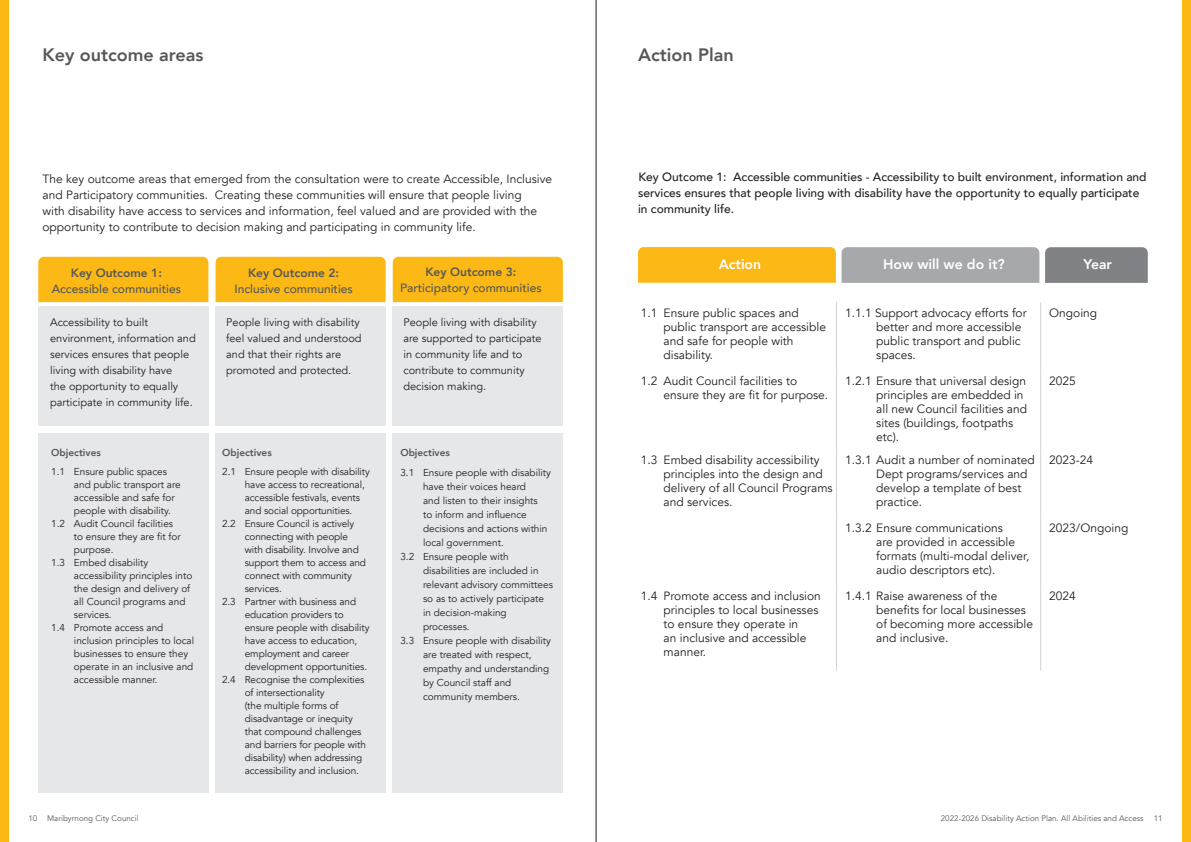
<style>
.page{position:relative;width:1191px;height:842px;background:#fff}
.page>*{position:absolute;margin:0;border:0;box-sizing:border-box;transform-origin:0 0}
.H1_Number{font:800 18px "Avenir";color:#57585a}
.t1{font:800 14px "Avenir";color:#fff}
.t2{font:12px/14px "Avenir";color:#231f20}
.t3{font:500 12px/16px "Avenir";color:#231f20}
.t4{font:500 12px "Avenir";color:#57585a}
.t5{font:800 12px "Avenir";color:#57585a}
.t6{font:11px/16px "Avenir";color:#231f20}
.t7{font:10px/13px "Avenir";color:#231f20}
.t8{font:800 10px "Avenir";color:#57585a}
.t9{font:8px "Avenir";color:#57585a}
</style>
<div class="page">
<div style="left:1182px;top:0;width:9px;height:842px;background:#fcb814"></div>
<div style="left:0;top:0;width:9px;height:842px;background:#fcb814"></div>
<hr style="left:836px;top:302px;width:1px;height:68px;background:#d1d2d4">
<hr style="left:836px;top:370px;width:1px;height:80px;background:#d1d2d4">
<hr style="left:836px;top:450px;width:1px;height:68px;background:#d1d2d4">
<hr style="left:836px;top:518px;width:1px;height:68px;background:#d1d2d4">
<hr style="left:836px;top:586px;width:1px;height:85px;background:#d1d2d4">
<hr style="left:1040px;top:302px;width:1px;height:68px;background:#d1d2d4">
<hr style="left:1040px;top:370px;width:1px;height:80px;background:#d1d2d4">
<hr style="left:1040px;top:450px;width:1px;height:68px;background:#d1d2d4">
<hr style="left:1040px;top:518px;width:1px;height:68px;background:#d1d2d4">
<hr style="left:1040px;top:586px;width:1px;height:85px;background:#d1d2d4">
<svg style="left:393px;top:257px;width:170px;height:169px;background:#ecdbb0"></svg>
<svg style="left:215px;top:257px;width:171px;height:169px;background:#ecdbb0"></svg>
<svg style="left:38px;top:257px;width:170px;height:169px;background:#ecdbb0"></svg>
<div style="left:393px;top:433px;width:170px;height:359px;background:#e6e7e8"></div>
<div style="left:215px;top:433px;width:171px;height:359px;background:#e6e7e8"></div>
<div style="left:38px;top:433px;width:170px;height:359px;background:#e6e7e8"></div>
<svg style="left:638px;top:247px;width:401px;height:36px;background:#d2b163"></svg>
<div style="left:1045px;top:247px;width:102px;height:36px;background:#808285"></div>
<hr style="left:596px;top:0;width:1px;height:842px;background:#231f20">
<p class="H1_Number" style="left:43px;top:40px;width:162px">Key outcome areas</p>
<p class="t2" style="left:43px;top:171px;width:511px;line-height:16px">The key outcome areas that emerged from the consultation were to create Accessible, Inclusive and Participatory communities. Creating these communities will ensure that people living<br>with disability have access to services and information, feel valued and are provided with the opportunity to contribute to decision making and participating in community life.</p>
<p class="t5" style="left:71px;top:264px;width:93px">Key Outcome 1:</p>
<p class="t4" style="left:52px;top:278px;width:131px">Accessible communities</p>
<p class="t5" style="left:425px;top:262px;width:93px">Key Outcome 3:</p>
<p class="t4" style="left:400px;top:277px;width:143px">Participatory communities</p>
<p class="t5" style="left:248px;top:264px;width:93px">Key Outcome 2:</p>
<p class="t4" style="left:234px;top:278px;width:120px">Inclusive communities</p>
<p class="t6" style="left:50px;top:314px;width:147px">Accessibility to built environment, information and services ensures that people living with disability have<br>the opportunity to equally participate in community life.</p>
<p class="t6" style="left:226px;top:314px;width:137px">People living with disability feel valued and understood and that their rights are promoted and protected.</p>
<p class="t6" style="left:403px;top:314px;width:140px">People living with disability are supported to participate in community life and to contribute to community decision making.</p>
<p class="t8" style="left:51px;top:445px;width:51px">Objectives</p>
<p class="t7" style="left:74px;top:465px;width:108px;text-indent:-23px">1.1 Ensure public spaces and public transport are accessible and safe for people with disability.</p>
<p class="t7" style="left:74px;top:517px;width:108px;text-indent:-23px">1.2 Audit Council facilities to ensure they are fit for purpose.</p>
<p class="t7" style="left:74px;top:556px;width:120px;text-indent:-23px">1.3 Embed disability accessibility principles into the design and delivery of all Council programs and services.</p>
<p class="t7" style="left:74px;top:621px;width:122px;text-indent:-23px">1.4 Promote access and inclusion principles to local businesses to ensure they operate in an inclusive and accessible manner.</p>
<p class="t8" style="left:222px;top:445px;width:51px">Objectives</p>
<p class="t7" style="left:245px;top:465px;width:127px;text-indent:-23px">2.1 Ensure people with disability have access to recreational, accessible festivals, events and social opportunities.</p>
<p class="t7" style="left:245px;top:517px;width:123px;text-indent:-23px">2.2 Ensure Council is actively connecting with people with disability. Involve and support them to access and connect with community services.</p>
<p class="t7" style="left:245px;top:595px;width:126px;text-indent:-23px">2.3 Partner with business and education providers to ensure people with disability have access to education, employment and career development opportunities.</p>
<p class="t7" style="left:245px;top:673px;width:123px;text-indent:-23px">2.4 Recognise the complexities of intersectionality<br>(the multiple forms of disadvantage or inequity that compound challenges and barriers for people with disability) when addressing accessibility and inclusion.</p>
<p class="t8" style="left:400px;top:445px;width:51px">Objectives</p>
<p class="t7" style="left:423px;top:466px;width:129px;line-height:14px;text-indent:-23px">3.1 Ensure people with disability have their voices heard<br>and listen to their insights<br>to inform and influence decisions and actions within local government.</p>
<p class="t7" style="left:423px;top:550px;width:131px;line-height:14px;text-indent:-23px">3.2 Ensure people with disabilities are included in relevant advisory committees so as to actively participate in decision-making processes.</p>
<p class="t7" style="left:423px;top:634px;width:129px;line-height:14px;text-indent:-23px">3.3 Ensure people with disability are treated with respect, empathy and understanding by Council staff and community members.</p>
<p class="H1_Number" style="left:638px;top:40px;width:97px">Action Plan</p>
<p class="t3" style="left:638px;top:169px;width:510px">Key Outcome 1: Accessible communities - Accessibility to built environment, information and services ensures that people living with disability have the opportunity to equally participate in community life.</p>
<p class="t1" style="left:718px;top:253px;width:44px">Action</p>
<p class="t1" style="left:883px;top:253px;width:123px">How will we do it?</p>
<p class="t1" style="left:1083px;top:253px;width:30px">Year</p>
<p class="t2" style="left:663px;top:306px;width:164px;text-indent:-23px">1.1 Ensure public spaces and public transport are accessible and safe for people with disability.</p>
<p class="t2" style="left:876px;top:306px;width:152px;text-indent:-31px">1.1.1 Support advocacy efforts for better and more accessible public transport and public spaces.</p>
<p class="t2" style="left:1049px;top:306px;width:50px">Ongoing</p>
<p class="t2" style="left:663px;top:374px;width:166px;text-indent:-23px">1.2 Audit Council facilities to ensure they are fit for purpose.</p>
<p class="t2" style="left:876px;top:374px;width:152px;text-indent:-31px">1.2.1 Ensure that universal design principles are embedded in all new Council facilities and sites (buildings, footpaths etc).</p>
<p class="t2" style="left:1049px;top:374px;width:28px">2025</p>
<p class="t2" style="left:663px;top:453px;width:171px;text-indent:-23px">1.3 Embed disability accessibility principles into the design and delivery of all Council Programs and services.</p>
<p class="t2" style="left:876px;top:453px;width:160px;text-indent:-31px">1.3.1 Audit a number of nominated<br>Dept programs/services and develop a template of best practice.</p>
<p class="t2" style="left:1049px;top:453px;width:46px">2023-24</p>
<p class="t2" style="left:876px;top:521px;width:155px;text-indent:-31px">1.3.2 Ensure communications<br>are provided in accessible formats (multi-modal deliver, audio descriptors etc).</p>
<p class="t2" style="left:1049px;top:521px;width:81px">2023/Ongoing</p>
<p class="t2" style="left:663px;top:589px;width:159px;text-indent:-23px">1.4 Promote access and inclusion principles to local businesses to ensure they operate in<br>an inclusive and accessible manner.</p>
<p class="t2" style="left:876px;top:589px;width:158px;text-indent:-31px">1.4.1 Raise awareness of the benefits for local businesses of becoming more accessible and inclusive.</p>
<p class="t2" style="left:1049px;top:589px;width:28px">2024</p>
<p class="t9" style="left:28px;top:814px;width:112px">10 Maribyrnong City Council</p>
<p class="t9" style="left:941px;top:814px;width:204px">2022-2026 Disability Action Plan. All Abilities and Access</p>
<p class="t9" style="left:1153px;top:814px;width:10px">11</p>
</div>
